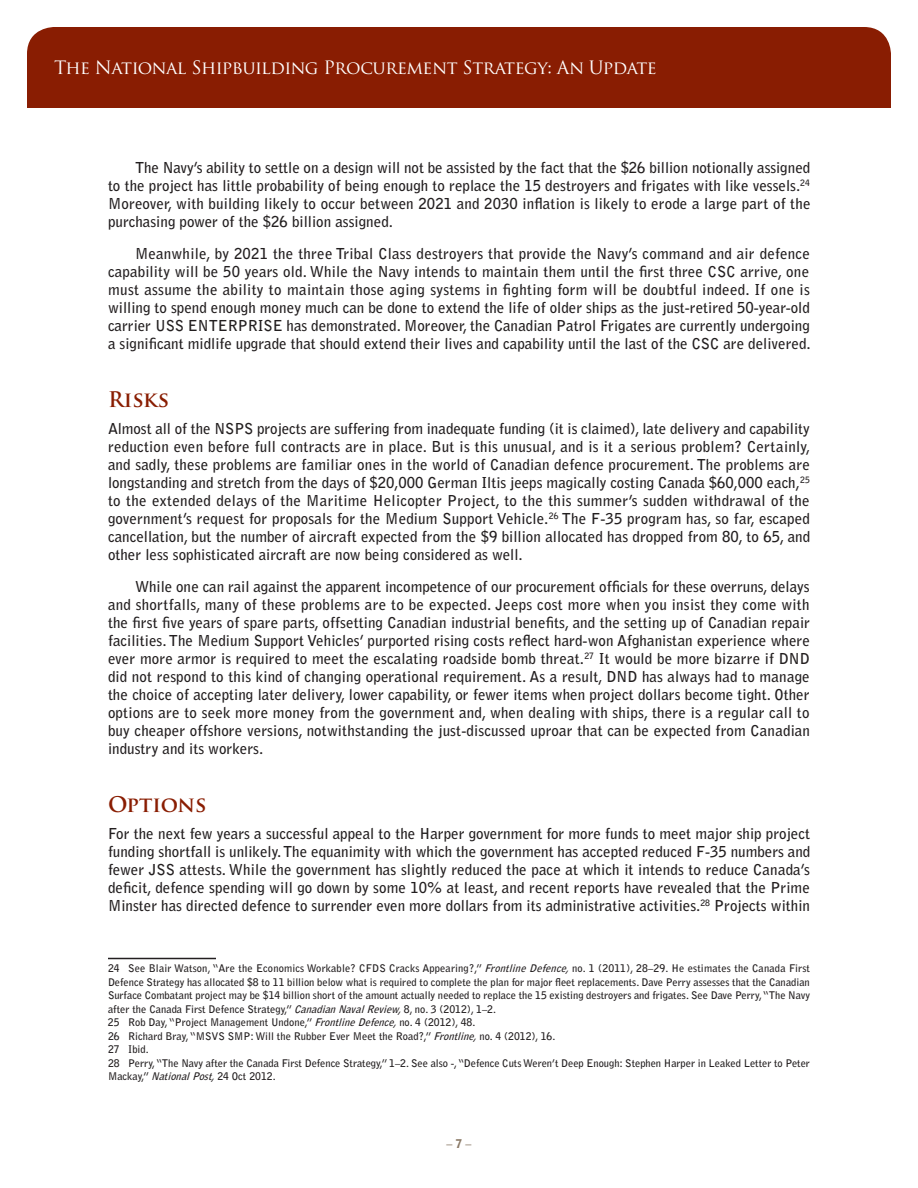
<style>
.page{position:relative;width:918px;height:1188px;background:#fff}
.page>*{position:absolute;margin:0;border:0;box-sizing:border-box;transform-origin:0 0}
.t1{font:700 21px "Trajan Pro";color:#891d02}
.t2{font:18px "Trajan Pro";letter-spacing:-.025em;color:#fff}
.t3{font:700 15px/18px "Bell Gothic Std";color:#231f20;text-align:justify}
.t4{font:700 12px "Bell Gothic Std";color:#8a7966}
.t5{font:700 10.5px/13.5px "Bell Gothic Std";color:#231f20}
.s1{font-style:italic}
.s2{font-weight:900}
</style>
<div class="page">
<div style="left:27px;top:27px;width:864px;height:81px;background:#891d02"></div>
<hr style="left:108px;top:958px;width:108px;height:1px;background:#231f20">
<p class="t2" style="left:54px;top:56px;width:604px">The National Shipbuilding Procurement Strategy: An Update</p>
<p class="t3" style="left:108px;top:159px;width:704px;text-indent:27px">The Navy’s ability to settle on a design will not be assisted by the fact that the $26 billion notionally assigned to the project has little probability of being enough to replace the 15 destroyers and frigates with like vessels.<sup>24<br></sup>Moreover, with building likely to occur between 2021 and 2030 inflation is likely to erode a large part of the purchasing power of the $26 billion assigned.</p>
<p class="t3" style="left:108px;top:244px;width:704px;text-indent:27px">Meanwhile, by 2021 the three Tribal Class destroyers that provide the Navy’s command and air defence capability will be 50 years old. While the Navy intends to maintain them until the first three CSC arrive, one must assume the ability to maintain those aging systems in fighting form will be doubtful indeed. If one is willing to spend enough money much can be done to extend the life of older ships as the just-retired 50-year-old carrier USS ENTERPRISE has demonstrated. Moreover, the Canadian Patrol Frigates are currently undergoing a significant midlife upgrade that should extend their lives and capability until the last of the CSC are delivered.</p>
<h1 class="t1" style="left:108px;top:387px;width:63px">Risks</h1>
<p class="t3" style="left:108px;top:420px;width:704px">Almost all of the NSPS projects are suffering from inadequate funding (it is claimed), late delivery and capability reduction even before full contracts are in place. But is this unusual, and is it a serious problem? Certainly, and sadly, these problems are familiar ones in the world of Canadian defence procurement. The problems are longstanding and stretch from the days of $20,000 German Iltis jeeps magically costing Canada $60,000 each,<sup>25 </sup>to the extended delays of the Maritime Helicopter Project, to the this summer’s sudden withdrawal of the government’s request for proposals for the Medium Support Vehicle.<sup>26</sup> The F-35 program has, so far, escaped cancellation, but the number of aircraft expected from the $9 billion allocated has dropped from 80, to 65, and other less sophisticated aircraft are now being considered as well.</p>
<p class="t3" style="left:108px;top:577px;width:704px;text-indent:27px">While one can rail against the apparent incompetence of our procurement officials for these overruns, delays and shortfalls, many of these problems are to be expected. Jeeps cost more when you insist they come with the first five years of spare parts, offsetting Canadian industrial benefits, and the setting up of Canadian repair facilities. The Medium Support Vehicles’ purported rising costs reflect hard-won Afghanistan experience where ever more armor is required to meet the escalating roadside bomb threat.<sup>27</sup> It would be more bizarre if DND did not respond to this kind of changing operational requirement. As a result, DND has always had to manage the choice of accepting later delivery, lower capability, or fewer items when project dollars become tight. Other options are to seek more money from the government and, when dealing with ships, there is a regular call to buy cheaper offshore versions, notwithstanding the just-discussed uproar that can be expected from Canadian industry and its workers.</p>
<h1 class="t1" style="left:108px;top:792px;width:100px">Options</h1>
<p class="t3" style="left:108px;top:825px;width:704px">For the next few years a successful appeal to the Harper government for more funds to meet major ship project funding shortfall is unlikely. The equanimity with which the government has accepted reduced F-35 numbers and fewer JSS attests. While the government has slightly reduced the pace at which it intends to reduce Canada’s deficit, defence spending will go down by some 10% at least, and recent reports have revealed that the Prime Minster has directed defence to surrender even more dollars from its administrative activities.<sup>28</sup> Projects within</p>
<p class="t5" style="left:108px;top:961px;width:704px">24 See Blair Watson, “Are the Economics Workable? CFDS Cracks Appearing?,” <span class="s1">FrontlineDefence,</span>no. 1 (2011), 28–29. He estimates the Canada First Defence Strategy has allocated $8 to 11 billion below what is required to complete the plan for major fleet replacements. Dave Perry assesses that the Canadian Surface Combatant project may be $14 billion short of the amount actually needed to replace the 15 existing destroyers and frigates. See Dave Perry, “The Navy after the Canada First Defence Strategy,” <span class="s1">CanadianNavalReview,</span>8, no. 3 (2012), 1–2.<br>25 Rob Day, “Project Management Undone,” <span class="s1">FrontlineDefence,</span>no. 4 (2012), 48.<br>26 Richard Bray, “MSVS SMP: Will the Rubber Ever Meet the Road?,” <span class="s1">Frontline,</span>no. 4 (2012), 16.<br>27 Ibid.<br>28 Perry, “The Navy after the Canada First Defence Strategy,” 1–2. See also -, “Defence Cuts Weren’t Deep Enough: Stephen Harper in Leaked Letter to Peter Mackay,” <span class="s1">NationalPost,</span>24 Oct 2012.</p>
<p class="t4" style="left:446px;top:1136px;width:27px">– <span class="s2">7</span> –</p>
</div>
